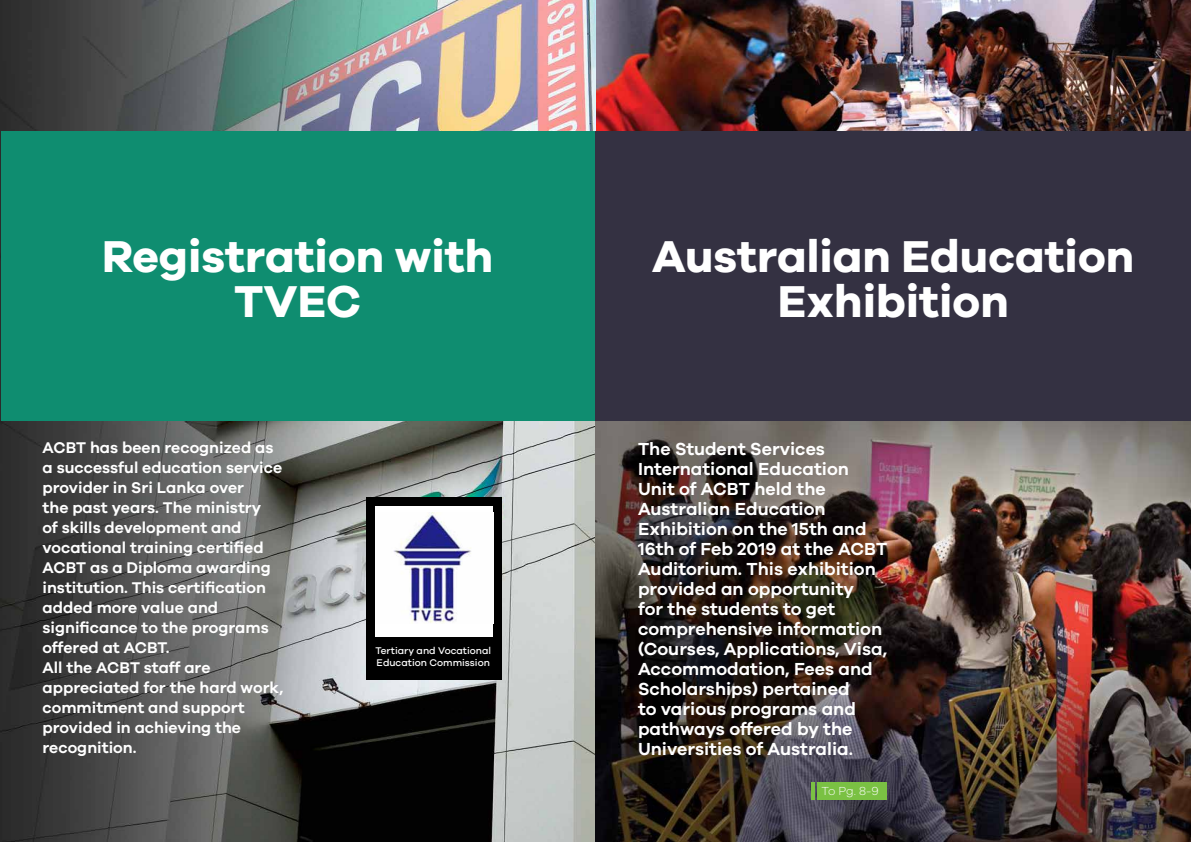
<style>
.page{position:relative;width:1191px;height:842px;background:#fff}
.page>*{position:absolute;margin:0;border:0;box-sizing:border-box;transform-origin:0 0}
.t1{font:700 46px/44.5px "Galano Grotesque";color:#fff;text-align:center}
.t2{font:600 18px/20px "Galano Grotesque";color:#fff}
.t3{font:600 16px/20px "Galano Grotesque";color:#fff}
.t4{font:300 12px "Galano Grotesque";color:#fff}
.t5{font:500 10px/12px "Galano Grotesque";color:#fff}
</style>
<div class="page">
<img style="left:0;top:0;width:595px;height:842px">
<img style="left:596px;top:0;width:595px;height:276px">
<img style="left:595px;top:421px;width:596px;height:421px">
<div style="left:0;top:131px;width:595px;height:290px;background:#0f8d70"></div>
<div style="left:595px;top:131px;width:595px;height:290px;background:#343142"></div>
<div style="left:817px;top:782px;width:70px;height:17px;background:#7ac143"></div>
<hr style="left:811px;top:782px;width:4px;height:17px;background:#7ac143">
<div style="left:367px;top:497px;width:135px;height:183px;background:#000"></div>
<div style="left:375px;top:507px;width:118px;height:130px;background:#fff"></div>
<img style="left:393px;top:513px;width:78px;height:110px">
<h1 class="t1" style="left:102px;top:233px;width:392px">Registration with<br>TVEC</h1>
<p class="t3" style="left:43px;top:437px;width:242px">ACBT has been recognized as a successful education service provider in Sri Lanka over<br>the past years. The ministry<br>of skills development and vocational training certified<br>ACBT as a Diploma awarding institution. This certification added more value and significance to the programs offered at ACBT.<br>All the ACBT staff are appreciated for the hard work, commitment and support provided in achieving the recognition.</p>
<p class="t5" style="left:375px;top:644px;width:117px">Tertiary and Vocational<br>Education Commission</p>
<h1 class="t1" style="left:652px;top:233px;width:483px">Australian Education<br>Exhibition</h1>
<p class="t2" style="left:638px;top:438px;width:251px">The Student Services<br>International Education<br>Unit of ACBT held the<br>Australian Education<br>Exhibition on the 15th and<br>16th of Feb 2019 at the ACBT<br>Auditorium. This exhibition provided an opportunity<br>for the students to get comprehensive information (Courses, Applications, Visa,<br>Accommodation, Fees and<br>Scholarships) pertained<br>to various programs and pathways offered by the<br>Universities of Australia.</p>
<p class="t4" style="left:821px;top:784px;width:59px">To Pg. 8-9</p>
</div>
